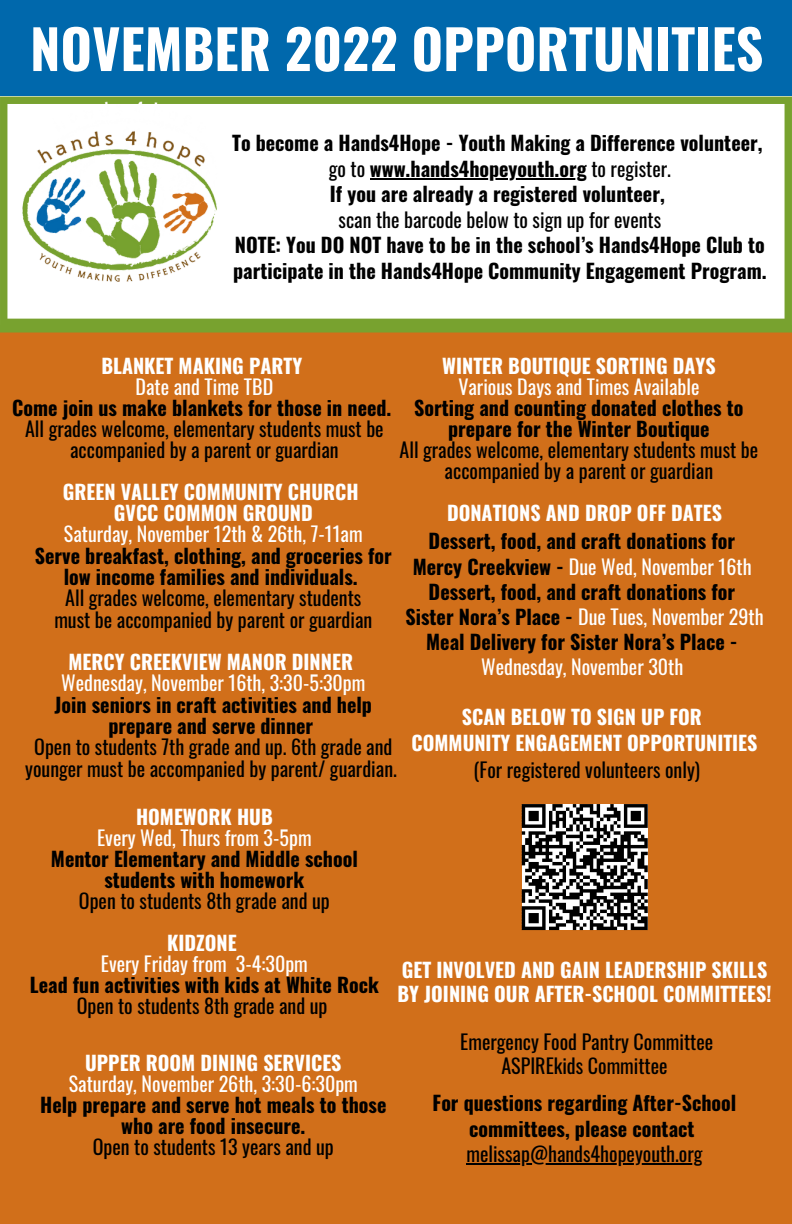
<style>
.page{position:relative;width:792px;height:1224px;background:#fff}
.page>*{position:absolute;margin:0;border:0;box-sizing:border-box;transform-origin:0 0}
.t1{font:700 54px "Oswald";color:#fff}
.t2{font:700 20px/25.2px "Oswald";color:#000;text-align:center}
.t3{font:20px/21.4px "Oswald";color:#000;text-align:center}
.t4{font:700 20px/26.2px "Oswald";color:#fff;text-align:center}
.t5{font:20px "Oswald";color:#fff}
.s1{font-weight:400}
.s2{font-weight:400;color:#fff}
</style>
<div class="page">
<svg style="left:0;top:97px;width:792px;height:228px"></svg>
<div style="left:0;top:0;width:792px;height:96px;background:#0068ac"></div>
<img style="left:36px;top:97px;width:192px;height:26px">
<div style="left:0;top:325px;width:792px;height:899px;background:#d16f1a"></div>
<hr style="left:466px;top:1163px;width:237px;height:2px;background:#000">
<svg style="left:522px;top:804px;width:126px;height:126px"></svg>
<img style="left:20px;top:123px;width:209px;height:168px">
<hr style="left:370px;top:178px;width:217px;height:2px;background:#000">
<h1 class="t1" style="left:30px;top:7px;width:735px">NOVEMBER 2022 OPPORTUNITIES</h1>
<p class="t2" style="left:232px;top:130px;width:532px">To become a Hands4Hope - Youth Making a Difference volunteer, <span class="s1">go to</span> www.hands4hopeyouth.org <span class="s1">to register.<br></span>If you are already a registered volunteer,</p>
<p class="t3" style="left:339px;top:208px;width:324px">scan the barcode below to sign up for events</p>
<p class="t2" style="left:233px;top:232px;width:535px;text-align:left">NOTE: You DO NOT have to be in the school’s Hands4Hope Club to participate in the Hands4Hope Community Engagement Program.</p>
<p class="t4" style="left:101px;top:352px;width:202px">BLANKET MAKING PARTY</p>
<p class="t5" style="left:136px;top:371px;width:139px">Date and Time TBD</p>
<p class="t2" style="left:12px;top:394px;width:381px">Come join us make blankets for those in need.</p>
<p class="t3" style="left:25px;top:418px;width:360px">All grades welcome, elementary students must be accompanied by a parent or guardian</p>
<p class="t4" style="left:442px;top:352px;width:275px">WINTER BOUTIQUE SORTING DAYS</p>
<p class="t5" style="left:458px;top:371px;width:243px">Various Days and Times Available</p>
<p class="t2" style="left:414px;top:397px;width:331px;line-height:21px">Sorting and counting donated clothes to prepare for the Winter Boutique</p>
<p class="t3" style="left:400px;top:439px;width:360px">All grades welcome, elementary students must be accompanied by a parent or guardian</p>
<p class="t4" style="left:63px;top:480px;width:297px;line-height:21.4px">GREEN VALLEY COMMUNITY CHURCH<br>GVCC COMMON GROUND</p>
<p class="t5" style="left:64px;top:518px;width:300px">Saturday, November 12th &amp; 26th, 7-11am</p>
<p class="t2" style="left:35px;top:544px;width:358px;line-height:21.4px">Serve breakfast, clothing, and groceries for low income families and individuals.</p>
<p class="t3" style="left:54px;top:586px;width:319px">All grades welcome, elementary students must be accompanied by parent or guardian</p>
<p class="t4" style="left:69px;top:648px;width:286px">MERCY CREEKVIEW MANOR DINNER</p>
<p class="t5" style="left:61px;top:668px;width:306px">Wednesday, November 16th, 3:30-5:30pm</p>
<p class="t2" style="left:55px;top:693px;width:319px;line-height:21.4px">Join seniors in craft activities and help prepare and serve dinner</p>
<p class="t3" style="left:25px;top:736px;width:373px">Open to students 7th grade and up. 6th grade and younger must be accompanied by parent/ guardian.</p>
<p class="t4" style="left:447px;top:499px;width:277px">DONATIONS AND DROP OFF DATES</p>
<p class="t2" style="left:405px;top:528px;width:360px">Dessert, food, and craft donations for Mercy Creekview - <span class="s2">Due Wed, November 16th </span>Dessert, food, and craft donations for Sister Nora’s Place - <span class="s2">Due Tues, November 29th </span>Meal Delivery for Sister Nora’s Place -</p>
<p class="t5" style="left:481px;top:651px;width:204px">Wednesday, November 30th</p>
<p class="t4" style="left:412px;top:703px;width:347px">SCAN BELOW TO SIGN UP FOR<br>COMMUNITY ENGAGEMENT OPPORTUNITIES</p>
<p class="t3" style="left:474px;top:758px;width:228px">(For registered volunteers only)</p>
<p class="t4" style="left:136px;top:802px;width:138px">HOMEWORK HUB</p>
<p class="t5" style="left:97px;top:822px;width:216px">Every Wed, Thurs from 3-5pm</p>
<p class="t2" style="left:51px;top:847px;width:308px;line-height:21px">Mentor Elementary and Middle school students with homework</p>
<p class="t3" style="left:79px;top:889px;width:252px">Open to students 8th grade and up</p>
<p class="t4" style="left:167px;top:928px;width:71px">KIDZONE</p>
<p class="t5" style="left:101px;top:948px;width:208px">Every Friday from 3-4:30pm</p>
<p class="t2" style="left:30px;top:971px;width:350px">Lead fun activities with kids at White Rock</p>
<p class="t3" style="left:77px;top:994px;width:252px">Open to students 8th grade and up</p>
<p class="t4" style="left:85px;top:1049px;width:258px">UPPER ROOM DINING SERVICES</p>
<p class="t5" style="left:69px;top:1068px;width:291px">Saturday, November 26th, 3:30-6:30pm</p>
<p class="t2" style="left:40px;top:1094px;width:348px;line-height:21px">Help prepare and serve hot meals to those who are food insecure.</p>
<p class="t3" style="left:93px;top:1135px;width:243px">Open to students 13 years and up</p>
<p class="t4" style="left:398px;top:957px;width:375px;line-height:24px;text-align:left">GET INVOLVED AND GAIN LEADERSHIP SKILLS<br>BY JOINING OUR AFTER-SCHOOL COMMITTEES!</p>
<p class="t3" style="left:460px;top:1029px;width:254px;line-height:24px">Emergency Food Pantry Committee<br>ASPIREkids Committee</p>
<p class="t2" style="left:433px;top:1089px;width:305px">For questions regarding After-School committees, please contact</p>
<p class="t3" style="left:466px;top:1142px;width:238px">melissap@hands4hopeyouth.org</p>
</div>
